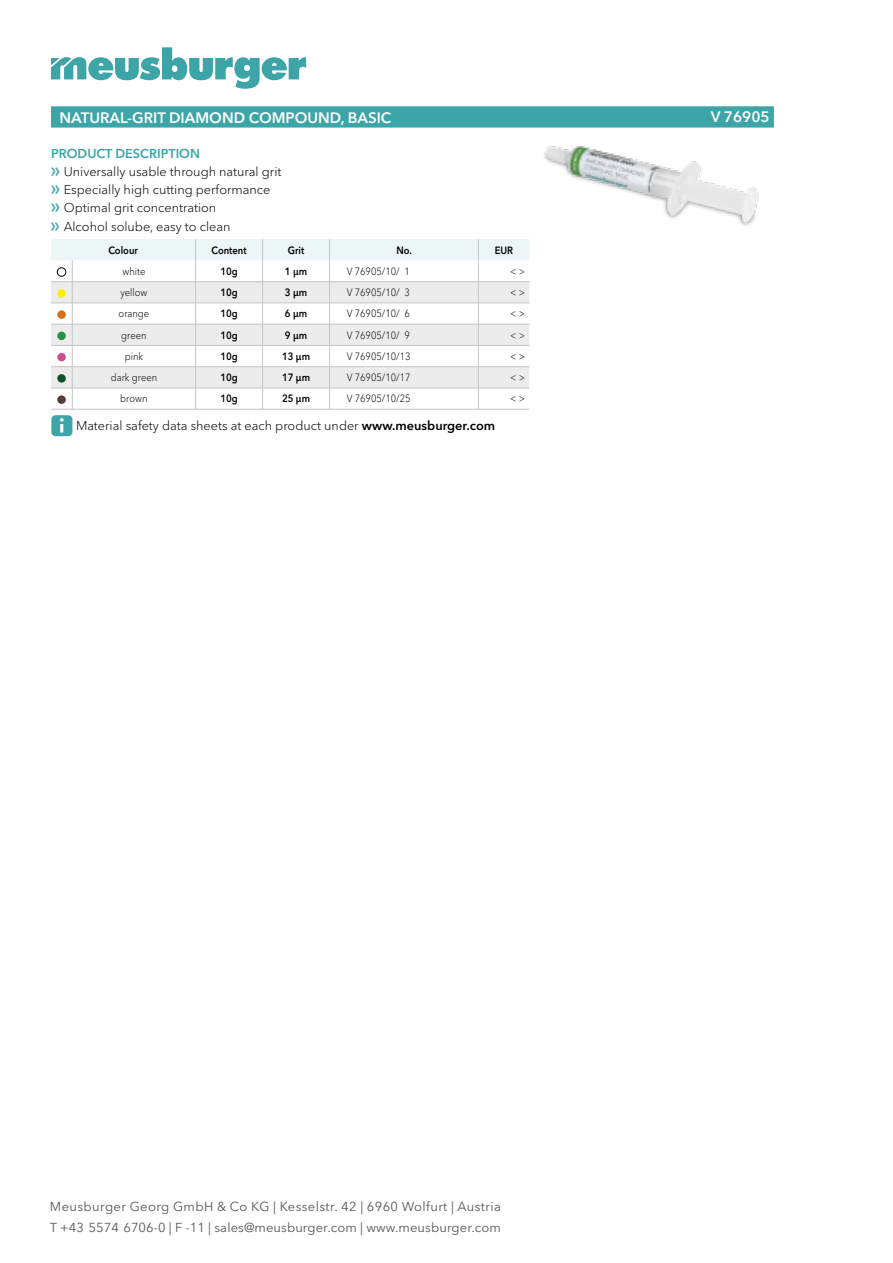
<style>
.page{position:relative;width:893px;height:1263px;background:#fff}
.page>*{position:absolute;margin:0;border:0;box-sizing:border-box;transform-origin:0 0}
.t1{font:600 15px "Avenir Next W1 G";color:#fff}
.t2{font:12.9px/20.7px "Avenir Next W1 G";letter-spacing:.01em;color:#585857}
.t3{font:300 12.75px/18px "Avenir Next W1 G";color:#000}
.t4{font:300 10.5px "Avenir Next W1 G";color:#000;scale:.9 1}
.t5{font:600 10.5px "Avenir Next W1 G";color:#000;scale:.9 1}
.s1{font-weight:600;color:#3da4a8}
.s2{font-family:"Meusburger Sonderzeichen";font-weight:400;color:#3da4a8}
.s3{font-weight:600}
</style>
<div class="page">
<svg style="left:51px;top:47px;width:255px;height:42px"></svg>
<svg style="left:51px;top:106px;width:723px;height:22px;background:#43a7aa"></svg>
<svg style="left:51px;top:239px;width:478px;height:171px"></svg>
<div style="left:57px;top:268px;width:9px;height:8px;background:#fff;border-radius:50%"></div>
<div style="left:57px;top:268px;width:9px;height:8px;border:1px solid #000;border-radius:50%"></div>
<div style="left:57px;top:289px;width:9px;height:9px;background:#ffed00;border-radius:50%"></div>
<div style="left:57px;top:310px;width:9px;height:9px;background:#d37019;border-radius:50%"></div>
<div style="left:57px;top:332px;width:9px;height:8px;background:#269447;border-radius:50%"></div>
<div style="left:57px;top:353px;width:9px;height:8px;background:#cc5194;border-radius:50%"></div>
<div style="left:57px;top:374px;width:9px;height:9px;background:#115328;border-radius:50%"></div>
<div style="left:57px;top:395px;width:9px;height:9px;background:#573e31;border-radius:50%"></div>
<img style="left:544px;top:146px;width:215px;height:80px">
<p class="t1" style="left:60px;top:108px;width:333px">NATURAL-GRIT DIAMOND COMPOUND, BASIC</p>
<p class="t1" style="left:711px;top:108px;width:60px">V 76905</p>
<p class="t3" style="left:51px;top:145px;width:232px"><span class="s1">PRODUCT DESCRIPTION<br></span><span class="s2">f</span> Universally usable through natural grit <span class="s2">f</span> Especially high cutting performance <span class="s2">f</span> Optimal grit concentration<br><span class="s2">f</span> Alcohol solube, easy to clean</p>
<p class="t5" style="left:108px;top:243px;width:34px">Colour</p>
<p class="t5" style="left:212px;top:244px;width:40px">Content</p>
<p class="t5" style="left:288px;top:244px;width:20px">Grit</p>
<p class="t5" style="left:396px;top:244px;width:19px">No.</p>
<p class="t5" style="left:495px;top:244px;width:22px">EUR</p>
<p class="t4" style="left:122px;top:265px;width:27px">white</p>
<p class="t5" style="left:220px;top:264px;width:21px">10g</p>
<p class="t5" style="left:285px;top:264px;width:26px">1 µm</p>
<p class="t4" style="left:347px;top:265px;width:72px">V 76905/10/ 1</p>
<p class="t4" style="left:510px;top:265px;width:18px">&lt; &gt;</p>
<p class="t4" style="left:120px;top:286px;width:32px">yellow</p>
<p class="t5" style="left:220px;top:286px;width:21px">10g</p>
<p class="t5" style="left:285px;top:286px;width:26px">3 µm</p>
<p class="t4" style="left:347px;top:286px;width:72px">V 76905/10/ 3</p>
<p class="t4" style="left:510px;top:286px;width:18px">&lt; &gt;</p>
<p class="t4" style="left:119px;top:307px;width:36px">orange</p>
<p class="t5" style="left:220px;top:307px;width:21px">10g</p>
<p class="t5" style="left:285px;top:307px;width:26px">6 µm</p>
<p class="t4" style="left:347px;top:307px;width:72px">V 76905/10/ 6</p>
<p class="t4" style="left:510px;top:307px;width:18px">&lt; &gt;</p>
<p class="t4" style="left:121px;top:329px;width:30px">green</p>
<p class="t5" style="left:220px;top:328px;width:21px">10g</p>
<p class="t5" style="left:285px;top:328px;width:26px">9 µm</p>
<p class="t4" style="left:347px;top:329px;width:72px">V 76905/10/ 9</p>
<p class="t4" style="left:510px;top:329px;width:18px">&lt; &gt;</p>
<p class="t4" style="left:125px;top:350px;width:22px">pink</p>
<p class="t5" style="left:220px;top:350px;width:21px">10g</p>
<p class="t5" style="left:282px;top:350px;width:33px">13 µm</p>
<p class="t4" style="left:347px;top:350px;width:72px">V 76905/10/13</p>
<p class="t4" style="left:510px;top:350px;width:18px">&lt; &gt;</p>
<p class="t4" style="left:111px;top:371px;width:53px">dark green</p>
<p class="t5" style="left:220px;top:371px;width:21px">10g</p>
<p class="t5" style="left:282px;top:371px;width:33px">17 µm</p>
<p class="t4" style="left:347px;top:371px;width:72px">V 76905/10/17</p>
<p class="t4" style="left:510px;top:371px;width:18px">&lt; &gt;</p>
<p class="t4" style="left:120px;top:392px;width:32px">brown</p>
<p class="t5" style="left:220px;top:392px;width:21px">10g</p>
<p class="t5" style="left:282px;top:392px;width:33px">25 µm</p>
<p class="t4" style="left:347px;top:392px;width:72px">V 76905/10/25</p>
<p class="t4" style="left:510px;top:392px;width:18px">&lt; &gt;</p>
<p class="t3" style="left:51px;top:416px;width:446px"><span class="s2">E</span> Material safety data sheets at each product under <span class="s3">www.meusburger.com</span></p>
<p class="t2" style="left:50px;top:1196px;width:453px">Meusburger Georg GmbH &amp; Co KG | Kesselstr. 42 | 6960 Wolfurt | Austria<br>T +43 5574 6706-0 | F -11 | sales@meusburger.com | www.meusburger.com</p>
</div>
